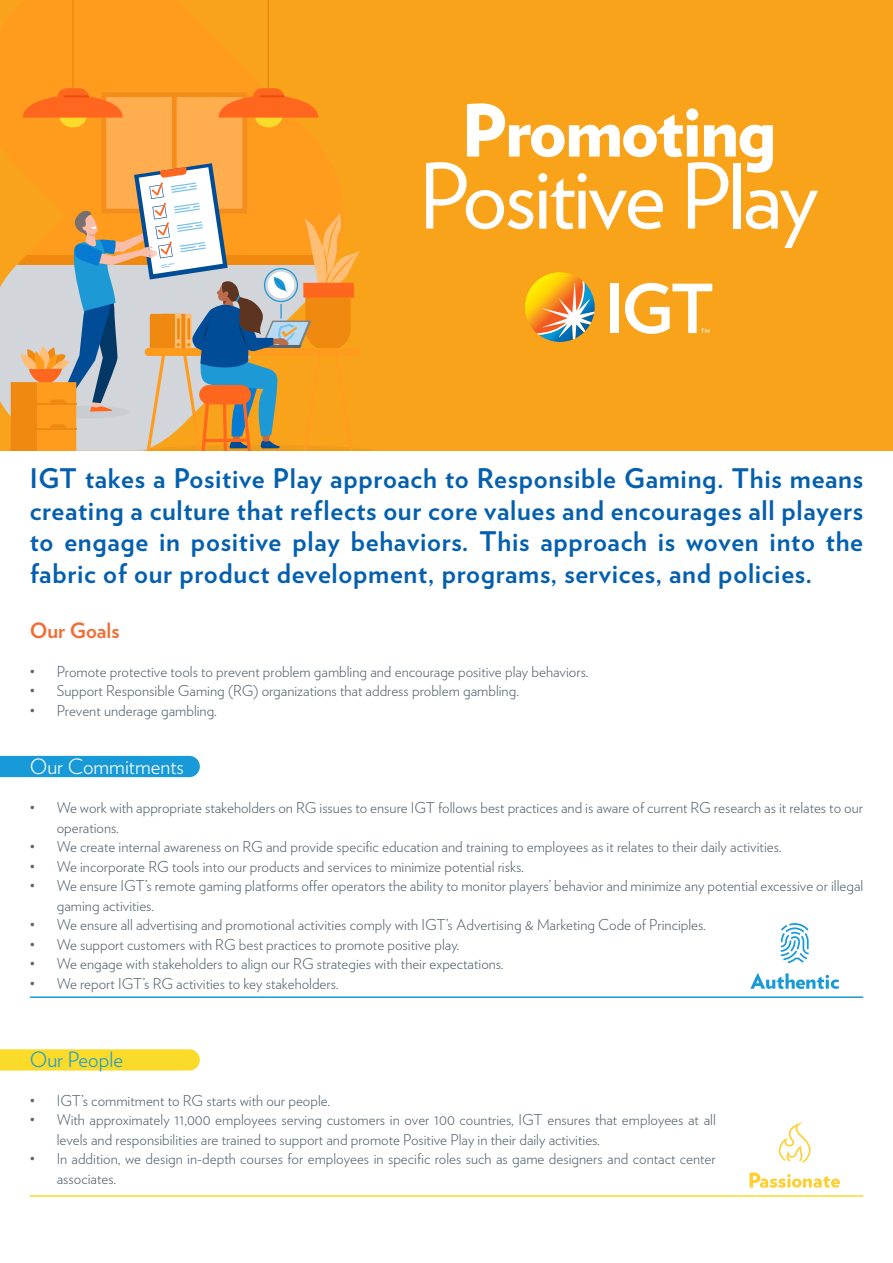
<style>
.page{position:relative;width:893px;height:1263px;background:#fff}
.page>*{position:absolute;margin:0;border:0;box-sizing:border-box;transform-origin:0 0}
.t1{font:90px "Verlag";letter-spacing:-.03em;color:#fff}
.t2{font:900 72px "Verlag";letter-spacing:-.03em;color:#fff}
.t3{font:700 27px/31.5px "Verlag";letter-spacing:.025em;color:#0460af;text-align:justify}
.t4{font:300 21px "Verlag";color:#fff}
.t5{font:300 21px "Verlag";color:#179ad7}
.t6{font:700 21px "Verlag";color:#f26d35}
.t7{font:300 15px/19.5px "Verlag";color:#586672}
</style>
<div class="page">
<div style="left:0;top:756px;width:200px;height:21px;background:#179ad7"></div>
<div style="left:0;top:1049px;width:200px;height:21px;background:#fadb29"></div>
<div style="left:0;top:0;width:893px;height:451px;background:#f9a31b"></div>
<svg style="left:0;top:265px;width:21px;height:152px;background:#d5d0c7"></svg>
<div style="left:104px;top:95px;width:141px;height:116px;background:#ffad4f"></div>
<div style="left:172px;top:95px;width:5px;height:116px;background:#f48d1c"></div>
<div style="left:101px;top:92px;width:146px;height:122px;border:5px solid #f48d1c"></div>
<hr style="left:72px;top:0;width:2px;height:88px;background:#ef890f">
<svg style="left:23px;top:88px;width:100px;height:39px"></svg>
<hr style="left:65px;top:95px;width:23px;height:2px;background:#ef4c0c">
<hr style="left:268px;top:0;width:1px;height:88px;background:#ef890f">
<svg style="left:218px;top:88px;width:100px;height:39px"></svg>
<hr style="left:261px;top:95px;width:23px;height:2px;background:#ef4c0c">
<div style="left:11px;top:382px;width:26px;height:69px;background:#ef890f"></div>
<svg style="left:21px;top:163px;width:351px;height:288px"></svg>
<div style="left:610px;top:284px;width:9px;height:49px;background:#fff"></div>
<svg style="left:525px;top:272px;width:70px;height:70px"></svg>
<svg style="left:625px;top:283px;width:87px;height:51px"></svg>
<svg style="left:750px;top:973px;width:89px;height:16px"></svg>
<svg style="left:781px;top:923px;width:28px;height:40px"></svg>
<hr style="left:30px;top:996px;width:833px;height:2px;background:#179ad7">
<hr style="left:30px;top:1195px;width:833px;height:2px;background:#fadb29">
<svg style="left:750px;top:1172px;width:90px;height:16px"></svg>
<svg style="left:779px;top:1122px;width:32px;height:41px"></svg>
<p class="t2" style="left:461px;top:71px;width:317px">Promoting</p>
<p class="t1" style="left:419px;top:129px;width:401px">Positive Play</p>
<p class="t3" style="left:30px;top:461px;width:835px">IGT takes a Positive Play approach to Responsible Gaming. This means creating a culture that reflects our core values and encourages all players to engage in positive play behaviors. This approach is woven into the fabric of our product development, programs, services, and policies.</p>
<p class="t6" style="left:30px;top:614px;width:91px">Our Goals</p>
<p class="t7" style="left:30px;top:661px;width:560px">• Promote protective tools to prevent problem gambling and encourage positive play behaviors.</p>
<p class="t7" style="left:30px;top:680px;width:491px">• Support Responsible Gaming (RG) organizations that address problem gambling.</p>
<p class="t7" style="left:30px;top:700px;width:189px">• Prevent underage gambling.</p>
<p class="t4" style="left:30px;top:751px;width:156px">Our Commitments</p>
<p class="t7" style="left:57px;top:797px;width:808px;text-indent:-27px">• We work with appropriate stakeholders on RG issues to ensure IGT follows best practices and is aware of current RG research as it relates to our operations.</p>
<p class="t7" style="left:30px;top:836px;width:753px">• We create internal awareness on RG and provide specific education and training to employees as it relates to their daily activities.</p>
<p class="t7" style="left:30px;top:856px;width:495px">• We incorporate RG tools into our products and services to minimize potential risks.</p>
<p class="t7" style="left:57px;top:875px;width:808px;text-indent:-27px">• We ensure IGT’s remote gaming platforms offer operators the ability to monitor players’ behavior and minimize any potential excessive or illegal gaming activities.</p>
<p class="t7" style="left:30px;top:914px;width:678px">• We ensure all advertising and promotional activities comply with IGT’s Advertising &amp; Marketing Code of Principles.</p>
<p class="t7" style="left:30px;top:934px;width:431px">• We support customers with RG best practices to promote positive play.</p>
<p class="t7" style="left:30px;top:953px;width:475px">• We engage with stakeholders to align our RG strategies with their expectations.</p>
<p class="t7" style="left:30px;top:973px;width:310px">• We report IGT’s RG activities to key stakeholders.</p>
<p class="t5" style="left:30px;top:1044px;width:95px">Our People</p>
<p class="t7" style="left:30px;top:1090px;width:302px">• IGT’s commitment to RG starts with our people.</p>
<p class="t7" style="left:57px;top:1109px;width:661px;text-indent:-27px">• With approximately 11,000 employees serving customers in over 100 countries, IGT ensures that employees at all levels and responsibilities are trained to support and promote Positive Play in their daily activities.</p>
<p class="t7" style="left:57px;top:1148px;width:660px;text-indent:-27px">• In addition, we design in-depth courses for employees in specific roles such as game designers and contact center associates.</p>
</div>
